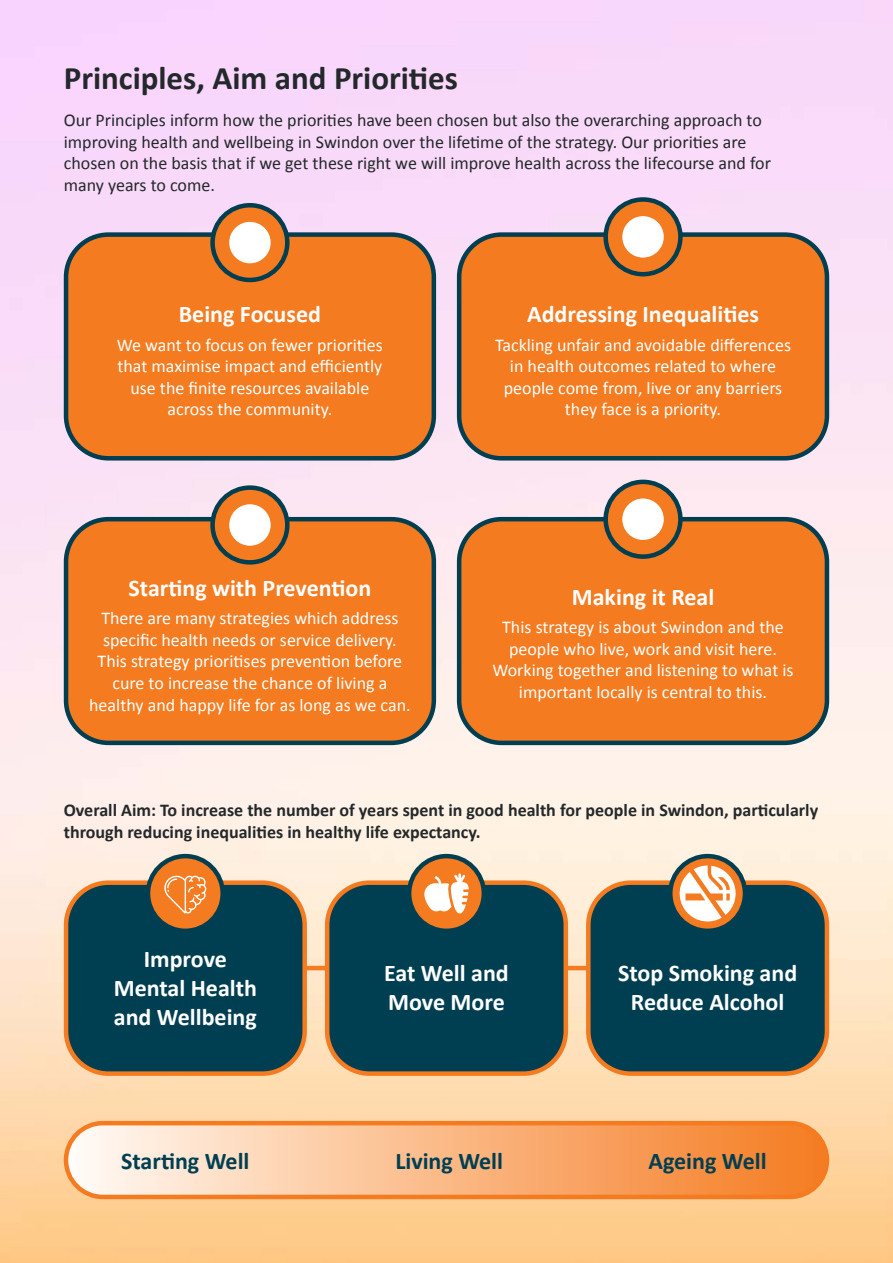
<style>
.page{position:relative;width:893px;height:1263px;background:#fff}
.page>*{position:absolute;margin:0;border:0;box-sizing:border-box;transform-origin:0 0}
.t1{font:700 33px "Calibri";color:#23282a}
.t2{font:700 24px/28.8px "Calibri";color:#fff;text-align:center}
.t3{font:700 24px "Calibri";color:#003e52}
.t4{font:18px/21.6px "Calibri";color:#fff;text-align:center}
.t5{font:18px/21.6px "Calibri";color:#23282a}
.t6{font:700 18px/21.6px "Calibri";color:#23282a}
</style>
<div class="page">
<img style="left:1px;top:1px;width:891px;height:1261px">
<hr style="left:228px;top:966px;width:437px;height:4px;background:#f47b20">
<div style="left:66px;top:235px;width:368px;height:223px;background:#f47b20;border-radius:43px"></div>
<div style="left:64px;top:232px;width:372px;height:228px;border:4px solid #003e52;border-radius:43px"></div>
<div style="left:459px;top:235px;width:368px;height:223px;background:#f47b20;border-radius:43px"></div>
<div style="left:457px;top:232px;width:372px;height:228px;border:4px solid #003e52;border-radius:43px"></div>
<div style="left:66px;top:519px;width:368px;height:224px;background:#f47b20;border-radius:43px"></div>
<div style="left:64px;top:517px;width:372px;height:228px;border:4px solid #003e52;border-radius:43px"></div>
<div style="left:459px;top:519px;width:368px;height:224px;background:#f47b20;border-radius:43px"></div>
<div style="left:457px;top:517px;width:372px;height:228px;border:4px solid #003e52;border-radius:43px"></div>
<div style="left:66px;top:883px;width:239px;height:190px;background:#003e52;border-radius:43px"></div>
<div style="left:64px;top:880px;width:243px;height:196px;border:4px solid #f47b20;border-radius:43px"></div>
<div style="left:327px;top:883px;width:239px;height:190px;background:#003e52;border-radius:43px"></div>
<div style="left:325px;top:880px;width:243px;height:196px;border:4px solid #f47b20;border-radius:43px"></div>
<div style="left:588px;top:883px;width:239px;height:190px;background:#003e52;border-radius:43px"></div>
<div style="left:586px;top:880px;width:243px;height:196px;border:4px solid #f47b20;border-radius:43px"></div>
<div style="left:66px;top:1123px;width:761px;height:74px;background:linear-gradient(to right,#fff8f0,#f57b1f);border-radius:37px"></div>
<div style="left:64px;top:1121px;width:765px;height:78px;border:4px solid #f47b20;border-radius:37px"></div>
<svg style="left:213px;top:205px;width:74px;height:75px"></svg>
<div style="left:210px;top:203px;width:80px;height:79px;border:4px solid #003e52;border-radius:50%"></div>
<svg style="left:606px;top:199px;width:74px;height:75px"></svg>
<div style="left:603px;top:197px;width:80px;height:79px;border:4px solid #003e52;border-radius:50%"></div>
<svg style="left:213px;top:488px;width:74px;height:74px"></svg>
<div style="left:210px;top:485px;width:80px;height:80px;border:4px solid #003e52;border-radius:50%"></div>
<svg style="left:606px;top:482px;width:74px;height:75px"></svg>
<div style="left:603px;top:480px;width:80px;height:79px;border:4px solid #003e52;border-radius:50%"></div>
<div style="left:229px;top:222px;width:42px;height:41px;background:#fff;border-radius:50%"></div>
<div style="left:622px;top:216px;width:42px;height:42px;background:#fff;border-radius:50%"></div>
<div style="left:622px;top:498px;width:42px;height:42px;background:#fff;border-radius:50%"></div>
<div style="left:229px;top:504px;width:42px;height:42px;background:#fff;border-radius:50%"></div>
<svg style="left:148px;top:856px;width:75px;height:75px;background:#d37226"></svg>
<div style="left:146px;top:854px;width:79px;height:79px;border:4px solid #003e52;border-radius:50%"></div>
<svg style="left:163px;top:875px;width:43px;height:39px;background:#f5944a"></svg>
<svg style="left:409px;top:856px;width:75px;height:75px;background:#d07227"></svg>
<div style="left:407px;top:854px;width:79px;height:79px;border:4px solid #003e52;border-radius:50%"></div>
<svg style="left:670px;top:856px;width:75px;height:75px"></svg>
<div style="left:668px;top:854px;width:79px;height:79px;border:4px solid #003e52;border-radius:50%"></div>
<svg style="left:424px;top:873px;width:45px;height:41px;background:#fac8a3"></svg>
<svg style="left:676px;top:865px;width:62px;height:59px"></svg>
<h1 class="t1" style="left:64px;top:56px;width:396px">Principles, Aim and Priorities</h1>
<p class="t5" style="left:64px;top:110px;width:709px">Our Principles inform how the priorities have been chosen but also the overarching approach to improving health and wellbeing in Swindon over the lifetime of the strategy. Our priorities are chosen on the basis that if we get these right we will improve health across the lifecourse and for many years to come.</p>
<h2 class="t2" style="left:179px;top:300px;width:144px">Being Focused</h2>
<p class="t4" style="left:117px;top:334px;width:267px">We want to focus on fewer priorities that maximise impact and efficiently use the finite resources available across the community.</p>
<h2 class="t2" style="left:129px;top:573px;width:244px">Starting with Prevention</h2>
<p class="t4" style="left:89px;top:607px;width:323px">There are many strategies which address specific health needs or service delivery.<br>This strategy prioritises prevention before cure to increase the chance of living a healthy and happy life for as long as we can.</p>
<h2 class="t2" style="left:527px;top:300px;width:233px">Addressing Inequalities</h2>
<p class="t4" style="left:495px;top:334px;width:297px">Tackling unfair and avoidable differences in health outcomes related to where people come from, live or any barriers they face is a priority.</p>
<h2 class="t2" style="left:572px;top:582px;width:144px">Making it Real</h2>
<p class="t4" style="left:492px;top:616px;width:303px">This strategy is about Swindon and the people who live, work and visit here.<br>Working together and listening to what is important locally is central to this.</p>
<p class="t6" style="left:64px;top:799px;width:756px">Overall Aim: To increase the number of years spent in good health for people in Swindon, particularly through reducing inequalities in healthy life expectancy.</p>
<h2 class="t2" style="left:114px;top:945px;width:145px">Improve<br>Mental Health and Wellbeing</h2>
<h2 class="t2" style="left:384px;top:959px;width:126px;text-align:left">Eat Well and<br>Move More</h2>
<h2 class="t2" style="left:618px;top:959px;width:181px">Stop Smoking and<br>Reduce Alcohol</h2>
<h2 class="t3" style="left:121px;top:1146px;width:130px">Starting Well</h2>
<h2 class="t3" style="left:395px;top:1146px;width:109px">Living Well</h2>
<h2 class="t3" style="left:649px;top:1146px;width:120px">Ageing Well</h2>
</div>
